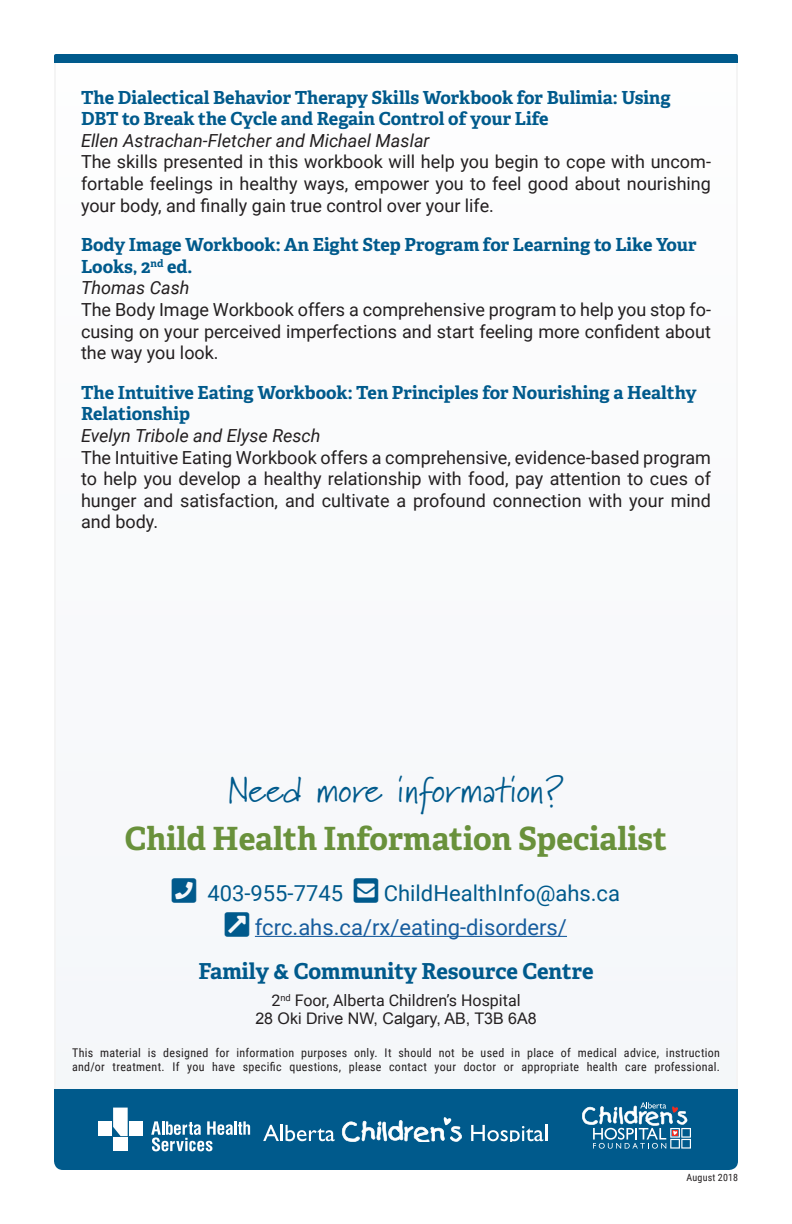
<style>
.page{position:relative;width:792px;height:1224px;background:#fff}
.page>*{position:absolute;margin:0;border:0;box-sizing:border-box;transform-origin:0 0}
.More_info{font:36px "Marydale";color:#005a8c}
.Child_Health_Info_Sp{font:700 32px "Adelle Basic";color:#69913b}
.Conatct_Info{font:22px/33.6px "Roboto";color:#175d9e}
.Conatct_Info-2{font:700 22px "Adelle Basic";letter-spacing:-.005em;color:#005a8c}
.Conatct_Info-3{font:22px "Roboto";color:#005a8c}
.Description{font:18px/21.6px "Roboto";color:#231f20;text-align:justify}
.Resource_Title{font:700 18px/21.6px "Adelle Basic";color:#005a8c}
.Author{font:italic 18px "Roboto";color:#231f20}
.Address{font:16px/18px "Roboto";color:#231f20;text-align:center}
.fine-print{font:12px/14.4px "Roboto Condensed";letter-spacing:.025em;color:#231f20}
.Date{font:10px "Roboto Condensed";letter-spacing:.025em;color:#231f20}
.s1{color:#005a8c}
.s2{font-family:"Arial"}
</style>
<div class="page">
<div style="left:55px;top:62px;width:682px;height:1052px;background:#f9fafb"></div>
<div style="left:54px;top:1089px;width:684px;height:81px;background:#005a8c"></div>
<svg style="left:582px;top:1102px;width:109px;height:47px;background:#4685a9"></svg>
<svg style="left:151px;top:1121px;width:99px;height:30px"></svg>
<div style="left:98px;top:1121px;width:14px;height:15px;background:#fff"></div>
<div style="left:129px;top:1121px;width:14px;height:15px;background:#fff"></div>
<div style="left:113px;top:1137px;width:15px;height:14px;background:#fff"></div>
<svg style="left:113px;top:1108px;width:15px;height:28px"></svg>
<svg style="left:263px;top:1125px;width:16px;height:16px"></svg>
<hr style="left:280px;top:1125px;width:3px;height:16px;background:#fff">
<svg style="left:286px;top:1125px;width:49px;height:16px"></svg>
<svg style="left:471px;top:1125px;width:76px;height:17px"></svg>
<svg style="left:342px;top:1117px;width:120px;height:25px"></svg>
<div style="left:54px;top:54px;width:684px;height:9px;background:#005a8c"></div>
<hr style="left:255px;top:936px;width:312px;height:1px;background:#175d9e">
<p class="Resource_Title" style="left:81px;top:86px;width:591px">The Dialectical Behavior Therapy Skills Workbook for Bulimia: Using<br>DBT to Break the Cycle and Regain Control of your Life</p>
<p class="Author" style="left:81px;top:128px;width:350px">Ellen Astrachan-Fletcher and Michael Maslar</p>
<p class="Description" style="left:81px;top:151px;width:632px">The skills presented in this workbook will help you begin to cope with uncom&shy;fortable feelings in healthy ways, empower you to feel good about nourishing your body, and finally gain true control over your life.</p>
<p class="Resource_Title" style="left:81px;top:234px;width:617px">Body Image Workbook: An Eight Step Program for Learning to Like Your<br>Looks, 2<sup>nd</sup> ed.</p>
<p class="Author" style="left:81px;top:275px;width:110px">Thomas Cash</p>
<p class="Description" style="left:81px;top:298px;width:632px">The Body Image Workbook offers a comprehensive program to help you stop fo&shy;cusing on your perceived imperfections and start feeling more confident about the way you look.</p>
<p class="Resource_Title" style="left:81px;top:382px;width:617px">The Intuitive Eating Workbook: Ten Principles for Nourishing a Healthy<br>Relationship</p>
<p class="Author" style="left:81px;top:423px;width:241px">Evelyn Tribole and Elyse Resch</p>
<p class="Description" style="left:81px;top:446px;width:632px">The Intuitive Eating Workbook offers a comprehensive, evidence-based program to help you develop a healthy relationship with food, pay attention to cues of hunger and satisfaction, and cultivate a profound connection with your mind and body.</p>
<p class="More_info" style="left:228px;top:769px;width:338px">Need more information?</p>
<p class="Child_Health_Info_Sp" style="left:125px;top:818px;width:544px">Child Health Information Specialist</p>
<p class="Conatct_Info-3" style="left:207px;top:878px;width:137px">403-955-7745</p>
<p class="Conatct_Info" style="left:255px;top:876px;width:367px;text-indent:129px"><span class="s1">ChildHealthInfo@ahs.ca </span>fcrc.ahs.ca/rx/eating-disorders/</p>
<p class="Conatct_Info-2" style="left:198px;top:957px;width:397px">Family &amp; Community Resource Centre</p>
<p class="Address" style="left:255px;top:991px;width:283px">2<sup>nd</sup> Foor, Alberta Children’s Hospital<br><span class="s2">28 Oki Drive NW, Calgary, AB, T3B 6A8</span></p>
<p class="fine-print" style="left:72px;top:1045px;width:650px">This material is designed for information purposes only. It should not be used in place of medical advice, instruction and/or treatment. If you have specific questions, please contact your doctor or appropriate health care professional.</p>
<p class="Date" style="left:686px;top:1170px;width:53px">August 2018</p>
</div>
